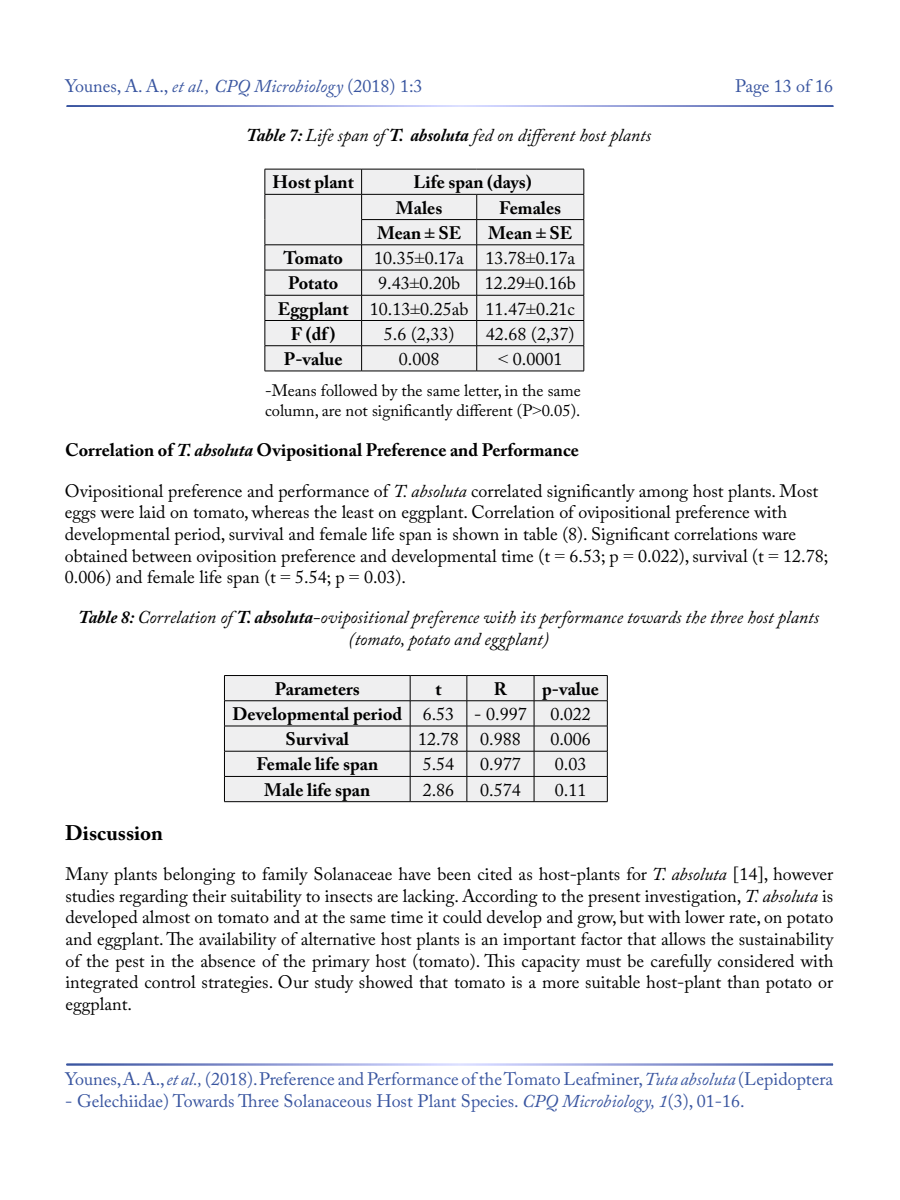
<style>
.page{position:relative;width:900px;height:1200px;background:#fff}
.page>*{position:absolute;margin:0;border:0;box-sizing:border-box;transform-origin:0 0}
.t1{font:700 21px "Adobe Caslon Pro";color:#000}
.t2{font:18px/21.6px "Adobe Caslon Pro";color:#000}
.t3{font:18px "Adobe Caslon Pro";color:#3955a0}
.t4{font:700 18px/25.2px "Adobe Caslon Pro";color:#000}
.t5{font:italic 18px/21.6px "Adobe Caslon Pro";color:#000;text-align:center}
.t6{font:16.5px/19.8px "Adobe Caslon Pro";color:#000}
.s1{font-style:italic}
.s2{font-weight:700}
.s3{font-family:"Times New Roman"}
.s4{font-weight:400}
</style>
<div class="page">
<div style="left:266px;top:170px;width:318px;height:201px;background:#efeff0"></div>
<hr style="left:265px;top:169px;width:97px;height:1px;background:#000">
<hr style="left:362px;top:169px;width:115px;height:1px;background:#000">
<hr style="left:477px;top:169px;width:107px;height:1px;background:#000">
<hr style="left:265px;top:194px;width:97px;height:1px;background:#000">
<hr style="left:362px;top:194px;width:115px;height:1px;background:#000">
<hr style="left:477px;top:194px;width:107px;height:1px;background:#000">
<hr style="left:361px;top:219px;width:116px;height:1px;background:#000">
<hr style="left:477px;top:219px;width:107px;height:1px;background:#000">
<hr style="left:265px;top:245px;width:97px;height:1px;background:#000">
<hr style="left:362px;top:245px;width:115px;height:1px;background:#000">
<hr style="left:477px;top:245px;width:107px;height:1px;background:#000">
<hr style="left:265px;top:270px;width:97px;height:1px;background:#000">
<hr style="left:362px;top:270px;width:115px;height:1px;background:#000">
<hr style="left:477px;top:270px;width:107px;height:1px;background:#000">
<hr style="left:265px;top:295px;width:97px;height:1px;background:#000">
<hr style="left:362px;top:295px;width:115px;height:1px;background:#000">
<hr style="left:477px;top:295px;width:107px;height:1px;background:#000">
<hr style="left:265px;top:320px;width:97px;height:1px;background:#000">
<hr style="left:362px;top:320px;width:115px;height:1px;background:#000">
<hr style="left:477px;top:320px;width:107px;height:1px;background:#000">
<hr style="left:265px;top:345px;width:97px;height:1px;background:#000">
<svg style="left:265px;top:169px;width:1px;height:202px"></svg>
<hr style="left:362px;top:345px;width:115px;height:1px;background:#000">
<svg style="left:361px;top:169px;width:1px;height:202px"></svg>
<hr style="left:477px;top:345px;width:107px;height:1px;background:#000">
<svg style="left:476px;top:195px;width:1px;height:176px"></svg>
<svg style="left:584px;top:169px;width:1px;height:202px"></svg>
<hr style="left:265px;top:371px;width:97px;height:1px;background:#000">
<hr style="left:362px;top:371px;width:115px;height:1px;background:#000">
<hr style="left:477px;top:371px;width:107px;height:1px;background:#000">
<div style="left:225px;top:676px;width:382px;height:125px;background:#efeff0"></div>
<hr style="left:224px;top:675px;width:186px;height:1px;background:#000">
<hr style="left:410px;top:675px;width:57px;height:1px;background:#000">
<hr style="left:467px;top:675px;width:67px;height:1px;background:#000">
<hr style="left:534px;top:675px;width:74px;height:1px;background:#000">
<hr style="left:224px;top:701px;width:186px;height:1px;background:#000">
<hr style="left:410px;top:701px;width:57px;height:1px;background:#000">
<hr style="left:467px;top:701px;width:67px;height:1px;background:#000">
<hr style="left:534px;top:701px;width:74px;height:1px;background:#000">
<hr style="left:224px;top:726px;width:186px;height:1px;background:#000">
<hr style="left:410px;top:726px;width:57px;height:1px;background:#000">
<hr style="left:467px;top:726px;width:67px;height:1px;background:#000">
<hr style="left:534px;top:726px;width:74px;height:1px;background:#000">
<hr style="left:224px;top:751px;width:186px;height:1px;background:#000">
<hr style="left:410px;top:751px;width:57px;height:1px;background:#000">
<hr style="left:467px;top:751px;width:67px;height:1px;background:#000">
<hr style="left:534px;top:751px;width:74px;height:1px;background:#000">
<hr style="left:224px;top:776px;width:186px;height:1px;background:#000">
<svg style="left:224px;top:676px;width:1px;height:125px"></svg>
<hr style="left:410px;top:776px;width:57px;height:1px;background:#000">
<svg style="left:410px;top:676px;width:1px;height:125px"></svg>
<hr style="left:467px;top:776px;width:67px;height:1px;background:#000">
<svg style="left:467px;top:676px;width:1px;height:125px"></svg>
<hr style="left:534px;top:776px;width:74px;height:1px;background:#000">
<svg style="left:534px;top:676px;width:1px;height:125px"></svg>
<svg style="left:607px;top:676px;width:1px;height:125px"></svg>
<hr style="left:224px;top:801px;width:186px;height:1px;background:#000">
<hr style="left:410px;top:801px;width:57px;height:1px;background:#000">
<hr style="left:467px;top:801px;width:67px;height:1px;background:#000">
<hr style="left:534px;top:801px;width:74px;height:1px;background:#000">
<p class="t3" style="left:65px;top:75px;width:359px">Younes, A. A., <span class="s1">et al., CPQ Microbiology</span> (2018) 1:3</p>
<p class="t3" style="left:735px;top:75px;width:100px">Page 13 of 16</p>
<p class="t5" style="left:246px;top:124px;width:406px"><span class="s2">Table 7:</span> Life span of <span class="s2">T. absoluta</span> fed on different host plants</p>
<p class="t4" style="left:273px;top:170px;width:83px">Host plant</p>
<p class="t4" style="left:396px;top:170px;width:137px;text-indent:18px">Life span (days)<br>Males</p>
<p class="t4" style="left:499px;top:195px;width:64px">Females</p>
<p class="t4" style="left:377px;top:220px;width:86px">Mean <span class="s3">±</span> SE</p>
<p class="t4" style="left:488px;top:220px;width:86px">Mean <span class="s3">±</span> SE</p>
<p class="t4" style="left:283px;top:245px;width:61px">Tomato</p>
<p class="t2" style="left:374px;top:247px;width:202px">10.35<span class="s3">±</span>0.17a 13.78<span class="s3">±</span>0.17a</p>
<p class="t4" style="left:288px;top:270px;width:52px">Potato</p>
<p class="t2" style="left:378px;top:272px;width:84px">9.43<span class="s3">±</span>0.20b</p>
<p class="t2" style="left:485px;top:272px;width:93px">12.29<span class="s3">±</span>0.16b</p>
<p class="t2" style="left:278px;top:298px;width:299px"><span class="s2">Eggplant</span> 10.13<span class="s3">±</span>0.25ab 11.47<span class="s3">±</span>0.21c</p>
<p class="t4" style="left:291px;top:321px;width:46px">F (df )</p>
<p class="t2" style="left:384px;top:323px;width:72px">5.6 (2,33)</p>
<p class="t2" style="left:486px;top:323px;width:90px">42.68 (2,37)</p>
<p class="t4" style="left:284px;top:346px;width:60px">P-value</p>
<p class="t2" style="left:399px;top:348px;width:42px">0.008</p>
<p class="t2" style="left:498px;top:348px;width:66px"><span class="s3">&lt;</span> 0.0001</p>
<p class="t6" style="left:265px;top:380px;width:317px">-Means followed by the same letter, in the same column, are not significantly different (P<span class="s3">&gt;</span>0.05).</p>
<p class="t4" style="left:65px;top:437px;width:515px">Correlation of <span class="s1">T. absoluta</span> Ovipositional Preference and Performance</p>
<p class="t2" style="left:65px;top:480px;width:765px">Ovipositional preference and performance of <span class="s1">T. absoluta</span> correlated significantly among host plants. Most eggs were laid on tomato, whereas the least on eggplant. Correlation of ovipositional preference with developmental period, survival and female life span is shown in table (8). Significant correlations ware obtained between oviposition preference and developmental time (t <span class="s3">=</span> 6.53; p <span class="s3">=</span> 0.022), survival (t <span class="s3">=</span> 12.78; 0.006) and female life span (t <span class="s3">=</span> 5.54; p <span class="s3">=</span> 0.03).</p>
<p class="t5" style="left:78px;top:606px;width:742px"><span class="s2">Table 8:</span> Correlation of <span class="s2">T. absoluta</span>-ovipositional preference with its performance towards the three host plants (tomato, potato and eggplant)</p>
<p class="t1" style="left:65px;top:821px;width:99px">Discussion</p>
<p class="t4" style="left:275px;top:676px;width:86px">Parameters</p>
<p class="t4" style="left:435px;top:676px;width:8px">t</p>
<p class="t4" style="left:494px;top:676px;width:15px">R</p>
<p class="t4" style="left:542px;top:676px;width:58px">p-value</p>
<p class="t4" style="left:232px;top:701px;width:296px">Developmental period <span class="s4">6.53 - 0.997</span></p>
<p class="t2" style="left:550px;top:703px;width:42px">0.022</p>
<p class="t4" style="left:285px;top:726px;width:65px">Survival</p>
<p class="t2" style="left:418px;top:728px;width:104px">12.78 0.988</p>
<p class="t2" style="left:550px;top:728px;width:42px">0.006</p>
<p class="t4" style="left:256px;top:752px;width:123px">Female life span</p>
<p class="t2" style="left:423px;top:753px;width:33px">5.54</p>
<p class="t2" style="left:480px;top:753px;width:42px">0.977</p>
<p class="t2" style="left:555px;top:753px;width:33px">0.03</p>
<p class="t4" style="left:264px;top:777px;width:108px">Male life span</p>
<p class="t2" style="left:423px;top:779px;width:33px">2.86</p>
<p class="t2" style="left:480px;top:779px;width:42px">0.574</p>
<p class="t2" style="left:555px;top:779px;width:33px">0.11</p>
<p class="t2" style="left:65px;top:863px;width:770px;text-align:justify">Many plants belonging to family Solanaceae have been cited as host-plants for <span class="s1">T. absoluta</span> [14], however studies regarding their suitability to insects are lacking. According to the present investigation, <span class="s1">T. absoluta</span> is developed almost on tomato and at the same time it could develop and grow, but with lower rate, on potato and eggplant. The availability of alternative host plants is an important factor that allows the sustainability of the pest in the absence of the primary host (tomato). This capacity must be carefully considered with integrated control strategies. Our study showed that tomato is a more suitable host-plant than potato or eggplant.</p>
<p class="t3" style="left:65px;top:1069px;width:769px">Younes, A. A., <span class="s1">et al.,</span> (2018). Preference and Performance of the Tomato Leafminer, <span class="s1">Tuta absoluta</span> (Lepidoptera</p>
<p class="t3" style="left:65px;top:1090px;width:681px">- Gelechiidae) Towards Three Solanaceous Host Plant Species. <span class="s1">CPQ Microbiology, 1</span>(3), 01-16.</p>
</div>
